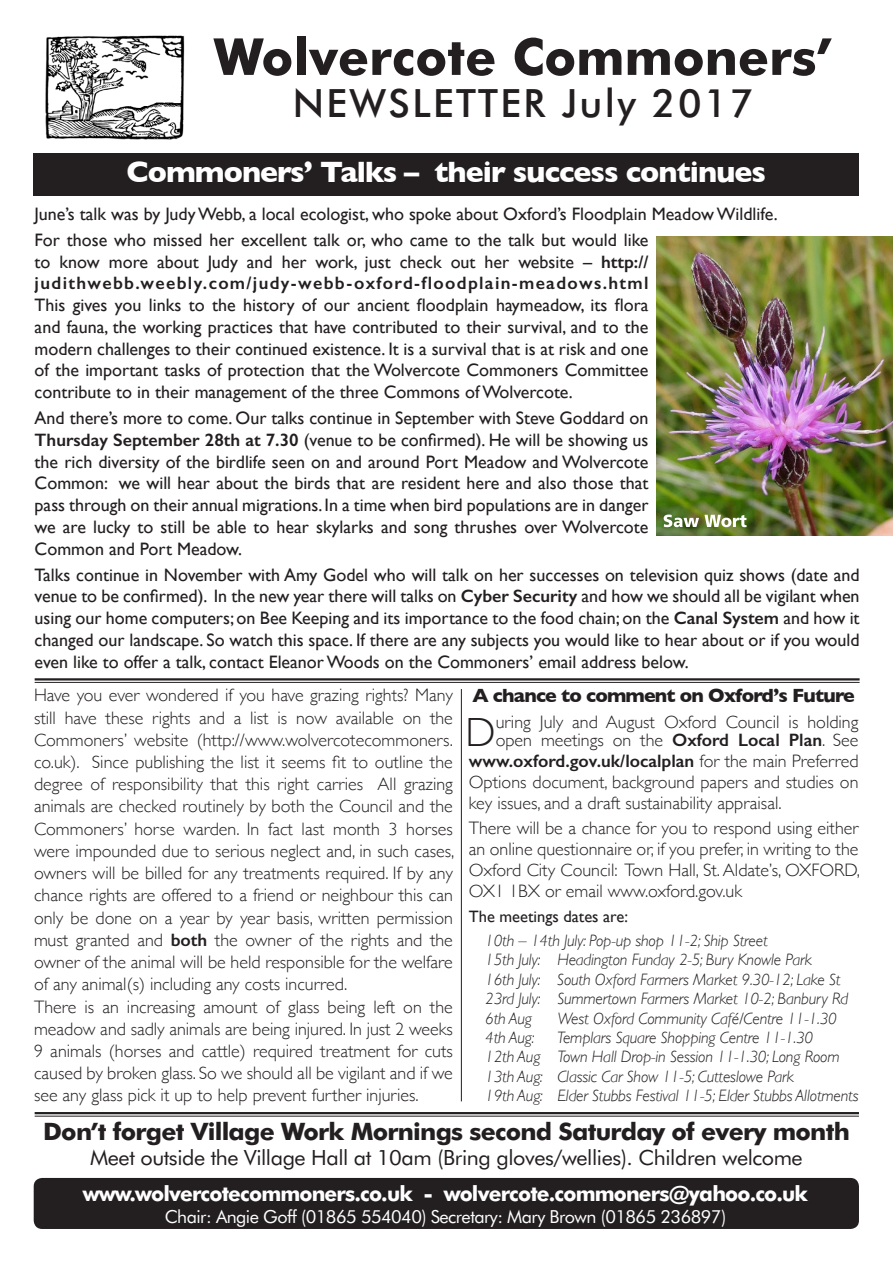
<style>
.page{position:relative;width:893px;height:1263px;background:#fff}
.page>*{position:absolute;margin:0;border:0;box-sizing:border-box;transform-origin:0 0}
.t1{font:700 51px "Futura BT";color:#231f20}
.t2{font:300 40.65px "Gill Sans";color:#231f20}
.t3{font:500 39px "Futura BT";letter-spacing:.06em;color:#231f20}
.t4{font:700 30px "Gill Sans";letter-spacing:-.03em;color:#fff}
.t5{font:700 24px "Futura BT";letter-spacing:-.03em;color:#231f20}
.t6{font:21px "Futura BT";letter-spacing:-.02em;color:#231f20}
.t7{font:700 21px "Futura BT";letter-spacing:-.04em;color:#fff}
.t8{font:700 19.5px "Gill Sans";letter-spacing:-.04em;color:#231f20}
.t9{font:18px/21.8px "Gill Sans";color:#231f20;text-align:justify}
.t10{font:300 18px/22.2px "Gill Sans";color:#231f20;text-align:justify}
.t11{font:18px "Futura BT";letter-spacing:-.03em;color:#fff}
.t12{font:italic 300 16.5px "Gill Sans";letter-spacing:-.01em;color:#231f20}
.t13{font:16.5px "Gill Sans";color:#231f20}
.s1{font-weight:600}
</style>
<div class="page">
<div style="left:34px;top:1178px;width:825px;height:51px;background:#231f20;border-radius:9px"></div>
<hr style="left:35px;top:1112px;width:824px;height:2px;background:#231f20">
<hr style="left:35px;top:1116px;width:824px;height:1px;background:#231f20">
<hr style="left:35px;top:678px;width:825px;height:2px;background:#231f20">
<hr style="left:35px;top:682px;width:825px;height:1px;background:#231f20">
<img style="left:45px;top:35px;width:140px;height:105px">
<div style="left:34px;top:153px;width:825px;height:43px;background:#231f20"></div>
<hr style="left:461px;top:689px;width:1px;height:412px;background:#231f20">
<img style="left:657px;top:236px;width:236px;height:300px">
<svg style="left:664px;top:514px;width:83px;height:13px"></svg>
<p class="t1" style="left:214px;top:26px;width:620px">Wolvercote Commoners’</p>
<p class="t3" style="left:293px;top:79px;width:462px">NEWSLETTER July 2017</p>
<p class="t4" style="left:126px;top:148px;width:641px">Commoners’ Talks – their success continues</p>
<p class="t9" style="left:35px;top:203px;width:745px">June’s talk was by Judy Webb, a local ecologist, who spoke about Oxford’s Floodplain Meadow Wildlife.</p>
<p class="t9" style="left:35px;top:229px;width:615px">For those who missed her excellent talk or, who came to the talk but would like to know more about Judy and her work, just check out her website – <span class="s1">http:// judithwebb.weebly.com/judy-webb-oxford-floodplain-meadows.html </span>This gives you links to the history of our ancient floodplain haymeadow, its flora and fauna, the working practices that have contributed to their survival, and to the modern challenges to their continued existence. It is a survival that is at risk and one of the important tasks of protection that the Wolvercote Commoners Committee contribute to in their management of the three Commons of Wolvercote.</p>
<p class="t9" style="left:35px;top:407px;width:615px">And there’s more to come. Our talks continue in September with Steve Goddard on <span class="s1">Thursday September 28th at 7.30</span> (venue to be confirmed). He will be showing us the rich diversity of the birdlife seen on and around Port Meadow and Wolvercote Common: we will hear about the birds that are resident here and also those that pass through on their annual migrations. In a time when bird populations are in danger we are lucky to still be able to hear skylarks and song thrushes over Wolvercote Common and Port Meadow.</p>
<p class="t9" style="left:35px;top:563px;width:826px">Talks continue in November with Amy Godel who will talk on her successes on television quiz shows (date and venue to be confirmed). In the new year there will talks on <span class="s1">Cyber Security</span> and how we should all be vigilant when using our home computers; on Bee Keeping and its importance to the food chain; on the <span class="s1">Canal System</span> and how it changed our landscape. So watch this space. If there are any subjects you would like to hear about or if you would even like to offer a talk, contact Eleanor Woods on the Commoners’ email address below.</p>
<p class="t10" style="left:34px;top:683px;width:422px">Have you ever wondered if you have grazing rights? Many still have these rights and a list is now available on the Commoners’ website (http://www.wolvercotecommoners. co.uk). Since publishing the list it seems fit to outline the degree of responsibility that this right carries All grazing animals are checked routinely by both the Council and the Commoners’ horse warden. In fact last month 3 horses were impounded due to serious neglect and, in such cases, owners will be billed for any treatments required. If by any chance rights are offered to a friend or neighbour this can only be done on a year by year basis, written permission must granted and <span class="s1">both</span> the owner of the rights and the owner of the animal will be held responsible for the welfare of any animal(s) including any costs incurred.</p>
<p class="t10" style="left:34px;top:995px;width:420px">There is an increasing amount of glass being left on the meadow and sadly animals are being injured. In just 2 weeks 9 animals (horses and cattle) required treatment for cuts caused by broken glass. So we should all be vigilant and if we see any glass pick it up to help prevent further injuries.</p>
<p class="t8" style="left:472px;top:680px;width:384px">A chance to comment on Oxford’s Future</p>
<p class="t2" style="left:466px;top:700px;width:32px">D</p>
<p class="t10" style="left:496px;top:712px;width:364px;line-height:18px">uring July and August Oxford Council is holding open meetings on the <span class="s1">Oxford Local Plan</span>. See</p>
<p class="t10" style="left:469px;top:749px;width:391px;line-height:21px"><span class="s1">www.oxford.gov.uk/localplan</span> for the main Preferred Options document, background papers and studies on key issues, and a draft sustainability appraisal.</p>
<p class="t10" style="left:469px;top:816px;width:393px;line-height:21px">There will be a chance for you to respond using either an online questionnaire or, if you prefer, in writing to the Oxford City Council: Town Hall, St. Aldate’s, OXFORD, OX1 1BX or email www.oxford.gov.uk</p>
<p class="t13" style="left:469px;top:907px;width:161px">The meetings dates are:</p>
<p class="t12" style="left:485px;top:931px;width:284px">10th – 14th July: Pop-up shop 11-2; Ship Street</p>
<p class="t12" style="left:485px;top:950px;width:328px">15th July: Headington Funday 2-5; Bury Knowle Park</p>
<p class="t12" style="left:485px;top:970px;width:357px">16th July: South Oxford Farmers Market 9.30-12; Lake St</p>
<p class="t12" style="left:485px;top:989px;width:364px">23rd July: Summertown Farmers Market 10-2; Banbury Rd</p>
<p class="t12" style="left:485px;top:1009px;width:48px">6th Aug</p>
<p class="t12" style="left:557px;top:1009px;width:281px">West Oxford Community Café/Centre 11-1.30</p>
<p class="t12" style="left:485px;top:1028px;width:51px">4th Aug:</p>
<p class="t12" style="left:557px;top:1028px;width:257px">Templars Square Shopping Centre 11-1.30</p>
<p class="t12" style="left:485px;top:1048px;width:356px">12th Aug Town Hall Drop-in Session 11-1.30; Long Room</p>
<p class="t12" style="left:485px;top:1067px;width:310px">13th Aug: Classic Car Show 11-5; Cutteslowe Park</p>
<p class="t12" style="left:485px;top:1086px;width:375px">19th Aug: Elder Stubbs Festival 11-5; Elder Stubbs Allotments</p>
<p class="t5" style="left:43px;top:1116px;width:808px">Don’t forget Village Work Mornings second Saturday of every month</p>
<p class="t6" style="left:90px;top:1145px;width:714px">Meet outside the Village Hall at 10am (Bring gloves/wellies). Children welcome</p>
<p class="t7" style="left:83px;top:1181px;width:727px">www.wolvercotecommoners.co.uk - wolvercote.commoners@yahoo.co.uk</p>
<p class="t11" style="left:165px;top:1205px;width:563px">Chair: Angie Goff (01865 554040) Secretary: Mary Brown (01865 236897)</p>
</div>
